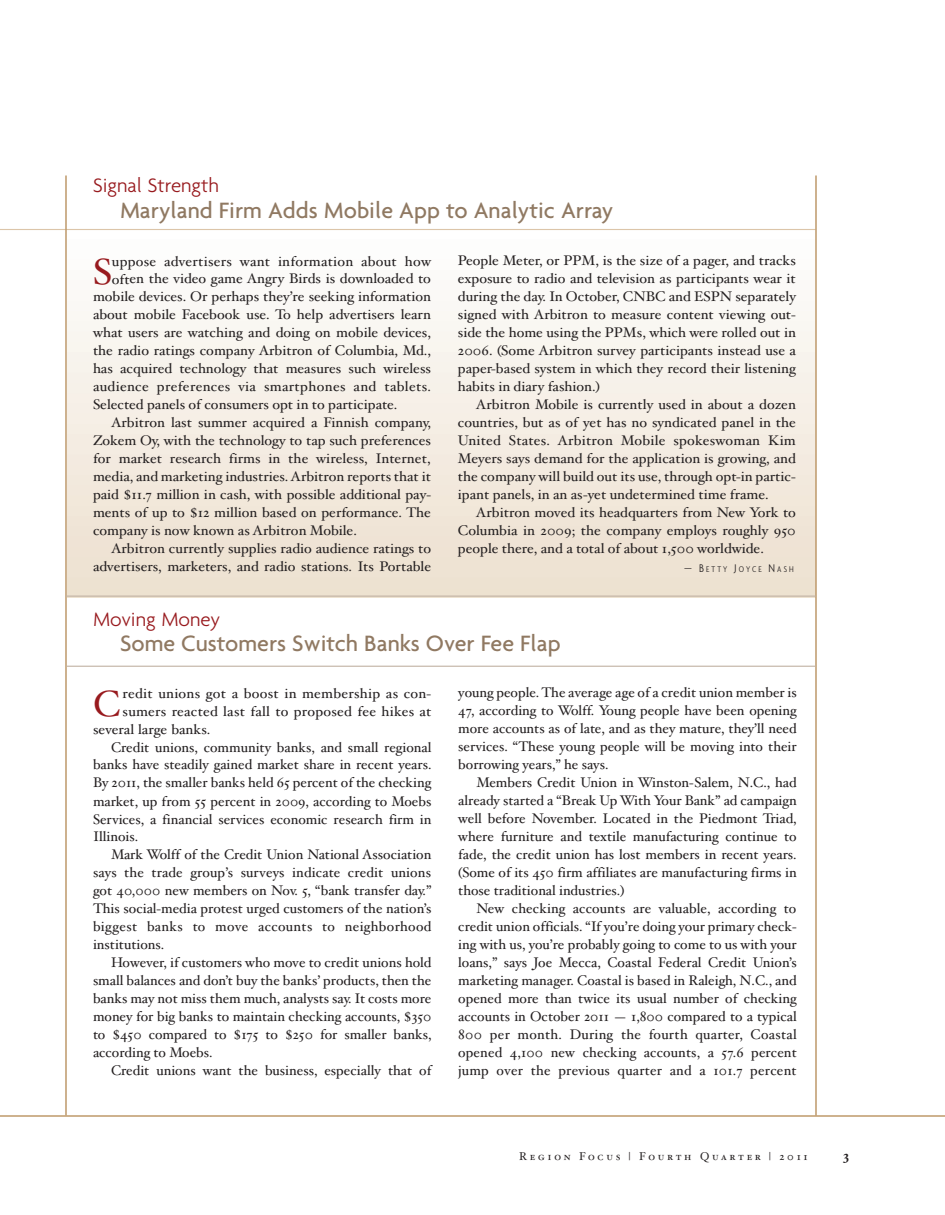
<style>
.page{position:relative;width:945px;height:1215px;background:#fff}
.page>*{position:absolute;margin:0;border:0;box-sizing:border-box;transform-origin:0 0}
.t1{font:36.45px "Hoefler Text";color:#981a1e}
.t2{font:500 24px "Agenda";color:#907962}
.t3{font:300 21px "Agenda";color:#981a1e}
.t4{font:13.95px/18px "Hoefler Text";color:#231f20;text-align:justify}
.t5{font:13.95px "Hoefler Text";letter-spacing:.025em;color:#231f20}
.t6{font:13.95px "Hoefler Text";letter-spacing:.02em;color:#231f20}
.t7{font:700 13.5px "Hoefler Text";color:#231f20}
.t8{font:11.25px "Hoefler Text Roman Small Caps";letter-spacing:.24em;color:#231f20}
.t9{font:300 condensed 9px "Agenda";letter-spacing:.235em;color:#231f20}
.s1{font-size:12px}
</style>
<div class="page">
<div style="left:68px;top:258px;width:748px;height:15px;background:#fdfcfa"></div>
<div style="left:68px;top:268px;width:748px;height:16px;background:#fbfaf8"></div>
<div style="left:68px;top:278px;width:748px;height:16px;background:#fbf9f7"></div>
<div style="left:68px;top:288px;width:748px;height:16px;background:#fbf9f6"></div>
<div style="left:68px;top:299px;width:748px;height:15px;background:#faf8f5"></div>
<div style="left:68px;top:309px;width:748px;height:16px;background:#faf8f3"></div>
<div style="left:68px;top:319px;width:748px;height:16px;background:#f9f7f2"></div>
<div style="left:68px;top:329px;width:748px;height:16px;background:#f9f6f0"></div>
<div style="left:68px;top:340px;width:748px;height:15px;background:#f9f6ef"></div>
<div style="left:68px;top:350px;width:748px;height:16px;background:#f7f3ed"></div>
<div style="left:68px;top:360px;width:748px;height:16px;background:#f7f3ec"></div>
<div style="left:68px;top:370px;width:748px;height:16px;background:#f6f1ea"></div>
<div style="left:68px;top:381px;width:748px;height:15px;background:#f6f1e9"></div>
<div style="left:68px;top:391px;width:748px;height:16px;background:#f7f0e8"></div>
<div style="left:68px;top:401px;width:748px;height:16px;background:#f6efe7"></div>
<div style="left:68px;top:412px;width:748px;height:15px;background:#f6efe6"></div>
<div style="left:68px;top:422px;width:748px;height:15px;background:#f5eee4"></div>
<div style="left:68px;top:432px;width:748px;height:16px;background:#f4ece2"></div>
<div style="left:68px;top:442px;width:748px;height:16px;background:#f4ece2"></div>
<div style="left:68px;top:453px;width:748px;height:15px;background:#f3eae0"></div>
<div style="left:68px;top:463px;width:748px;height:15px;background:#f3eadf"></div>
<div style="left:68px;top:473px;width:748px;height:16px;background:#f2e9dd"></div>
<div style="left:68px;top:483px;width:748px;height:16px;background:#f2e8dc"></div>
<div style="left:68px;top:494px;width:748px;height:15px;background:#f2e8da"></div>
<div style="left:68px;top:504px;width:748px;height:15px;background:#f1e7d9"></div>
<div style="left:68px;top:514px;width:748px;height:16px;background:#f0e5d7"></div>
<div style="left:68px;top:524px;width:748px;height:16px;background:#efe4d6"></div>
<div style="left:68px;top:535px;width:748px;height:15px;background:#efe3d5"></div>
<div style="left:68px;top:545px;width:748px;height:15px;background:#efe3d4"></div>
<div style="left:68px;top:555px;width:748px;height:16px;background:#eee3d3"></div>
<div style="left:68px;top:565px;width:748px;height:16px;background:#eee3d3"></div>
<div style="left:68px;top:576px;width:748px;height:15px;background:#ede2d1"></div>
<div style="left:68px;top:586px;width:748px;height:11px;background:#ede2d0"></div>
<hr style="left:0;top:229px;width:816px;height:1px;background:#dcc5a9">
<hr style="left:815px;top:175px;width:2px;height:941px;background:#be996a">
<hr style="left:65px;top:175px;width:2px;height:940px;background:#be996a">
<hr style="left:0;top:1115px;width:945px;height:2px;background:#be996a">
<hr style="left:66px;top:666px;width:750px;height:1px;background:#c1b2a3">
<hr style="left:66px;top:596px;width:750px;height:1px;background:#c1b2a3">
<h3 class="t3" style="left:93px;top:172px;width:128px">Signal Strength</h3>
<h2 class="t2" style="left:120px;top:195px;width:495px">Maryland Firm Adds Mobile App to Analytic Array</h2>
<h1 class="t1" style="left:93px;top:250px;width:21px">S</h1>
<p class="t4" style="left:112px;top:252px;width:321px">uppose advertisers want information about how</p>
<p class="t4" style="left:112px;top:270px;width:321px">often the video game Angry Birds is downloaded to</p>
<p class="t4" style="left:93px;top:288px;width:340px">mobile devices. Or perhaps they’re seeking information</p>
<p class="t4" style="left:93px;top:306px;width:339px">about mobile Facebook use. To help advertisers learn</p>
<p class="t4" style="left:93px;top:324px;width:339px">what users are watching and doing on mobile devices,</p>
<p class="t4" style="left:93px;top:342px;width:340px">the radio ratings company Arbitron of Columbia, Md.,</p>
<p class="t4" style="left:93px;top:360px;width:339px">has acquired technology that measures such wireless</p>
<p class="t5" style="left:93px;top:379px;width:340px">audience preferences via smartphones and tablets.</p>
<p class="t4" style="left:93px;top:396px;width:306px">Selected panels of consumers opt in to participate.</p>
<p class="t4" style="left:111px;top:414px;width:321px">Arbitron last summer acquired a Finnish company,</p>
<p class="t4" style="left:93px;top:432px;width:340px">Zokem Oy, with the technology to tap such preferences</p>
<p class="t4" style="left:93px;top:450px;width:339px">for market research firms in the wireless, Internet,</p>
<p class="t4" style="left:93px;top:468px;width:340px">media, and marketing industries. Arbitron reports that it</p>
<p class="t4" style="left:93px;top:486px;width:340px">paid $11.7 million in cash, with possible additional pay-</p>
<p class="t4" style="left:93px;top:504px;width:340px">ments of up to $12 million based on performance. The</p>
<p class="t4" style="left:93px;top:522px;width:265px">company is now known as Arbitron Mobile.</p>
<p class="t4" style="left:111px;top:540px;width:322px">Arbitron currently supplies radio audience ratings to</p>
<p class="t4" style="left:93px;top:558px;width:340px">advertisers, marketers, and radio stations. Its Portable</p>
<p class="t4" style="left:458px;top:252px;width:340px">People Meter, or PPM, is the size of a pager, and tracks exposure to radio and television as participants wear it during the day. In October, CNBC and ESPN separately signed with Arbitron to measure content viewing out&shy;side the home using the PPMs, which were rolled out in 2006. (Some Arbitron survey participants instead use a paper-based system in which they record their listening habits in diary fashion.)</p>
<p class="t4" style="left:458px;top:396px;width:340px;text-indent:18px">Arbitron Mobile is currently used in about a dozen countries, but as of yet has no syndicated panel in the United States. Arbitron Mobile spokeswoman Kim Meyers says demand for the application is growing, and the company will build out its use, through opt-in partic&shy;ipant panels, in an as-yet undetermined time frame.</p>
<p class="t4" style="left:458px;top:504px;width:339px;text-indent:18px">Arbitron moved its headquarters from New York to Columbia in 2009; the company employs roughly 950 people there, and a total of about 1,500 worldwide.</p>
<p class="t9" style="left:684px;top:563px;width:111px"><span class="s1">— B</span>ETTY <span class="s1">J</span>OYCE <span class="s1">N</span>ASH</p>
<h3 class="t3" style="left:93px;top:606px;width:129px">Moving Money</h3>
<h2 class="t2" style="left:120px;top:629px;width:442px">Some Customers Switch Banks Over Fee Flap</h2>
<h1 class="t1" style="left:93px;top:682px;width:29px">C</h1>
<p class="t6" style="left:123px;top:685px;width:310px">redit unions got a boost in membership as con-</p>
<p class="t4" style="left:458px;top:684px;width:340px">young people. The average age of a credit union member is 47, according to Wolff. Young people have been opening more accounts as of late, and as they mature, they’ll need services. “These young people will be moving into their borrowing years,” he says.</p>
<p class="t4" style="left:458px;top:774px;width:340px;text-indent:18px">Members Credit Union in Winston-Salem, N.C., had already started a “Break Up With Your Bank” ad campaign well before November. Located in the Piedmont Triad, where furniture and textile manufacturing continue to fade, the credit union has lost members in recent years. (Some of its 450 firm affiliates are manufacturing firms in those traditional industries.)</p>
<p class="t4" style="left:458px;top:900px;width:340px;text-indent:18px">New checking accounts are valuable, according to credit union officials. “If you’re doing your primary check&shy;ing with us, you’re probably going to come to us with your loans,” says Joe Mecca, Coastal Federal Credit Union’s marketing manager. Coastal is based in Raleigh, N.C., and opened more than twice its usual number of checking accounts in October 2011 — 1,800 compared to a typical 800 per month. During the fourth quarter, Coastal opened 4,100 new checking accounts, a 57.6 percent jump over the previous quarter and a 101.7 percent</p>
<p class="t6" style="left:123px;top:703px;width:310px">sumers reacted last fall to proposed fee hikes at</p>
<p class="t4" style="left:93px;top:720px;width:119px">several large banks.</p>
<p class="t4" style="left:111px;top:738px;width:322px">Credit unions, community banks, and small regional</p>
<p class="t4" style="left:93px;top:756px;width:340px">banks have steadily gained market share in recent years.</p>
<p class="t4" style="left:93px;top:774px;width:340px">By 2011, the smaller banks held 65 percent of the checking</p>
<p class="t4" style="left:93px;top:792px;width:340px">market, up from 55 percent in 2009, according to Moebs</p>
<p class="t4" style="left:93px;top:810px;width:340px">Services, a financial services economic research firm in</p>
<p class="t4" style="left:93px;top:828px;width:47px">Illinois.</p>
<p class="t4" style="left:111px;top:846px;width:322px">Mark Wolff of the Credit Union National Association</p>
<p class="t4" style="left:93px;top:864px;width:340px">says the trade group’s surveys indicate credit unions</p>
<p class="t4" style="left:93px;top:882px;width:340px">got 40,000 new members on Nov. 5, “bank transfer day.”</p>
<p class="t4" style="left:93px;top:900px;width:340px">This social-media protest urged customers of the nation’s</p>
<p class="t5" style="left:93px;top:919px;width:340px">biggest banks to move accounts to neighborhood</p>
<p class="t4" style="left:93px;top:936px;width:73px">institutions.</p>
<p class="t4" style="left:111px;top:954px;width:322px">However, if customers who move to credit unions hold</p>
<p class="t4" style="left:93px;top:972px;width:340px">small balances and don’t buy the banks’ products, then the</p>
<p class="t4" style="left:93px;top:990px;width:340px">banks may not miss them much, analysts say. It costs more</p>
<p class="t4" style="left:93px;top:1008px;width:340px">money for big banks to maintain checking accounts, $350</p>
<p class="t4" style="left:93px;top:1026px;width:340px">to $450 compared to $175 to $250 for smaller banks,</p>
<p class="t4" style="left:93px;top:1044px;width:121px">according to Moebs.</p>
<p class="t4" style="left:111px;top:1062px;width:322px">Credit unions want the business, especially that of</p>
<p class="t8" style="left:519px;top:1149px;width:290px">Region Focus | Fourth Quarter | 2011</p>
<p class="t7" style="left:843px;top:1147px;width:8px">3</p>
</div>
